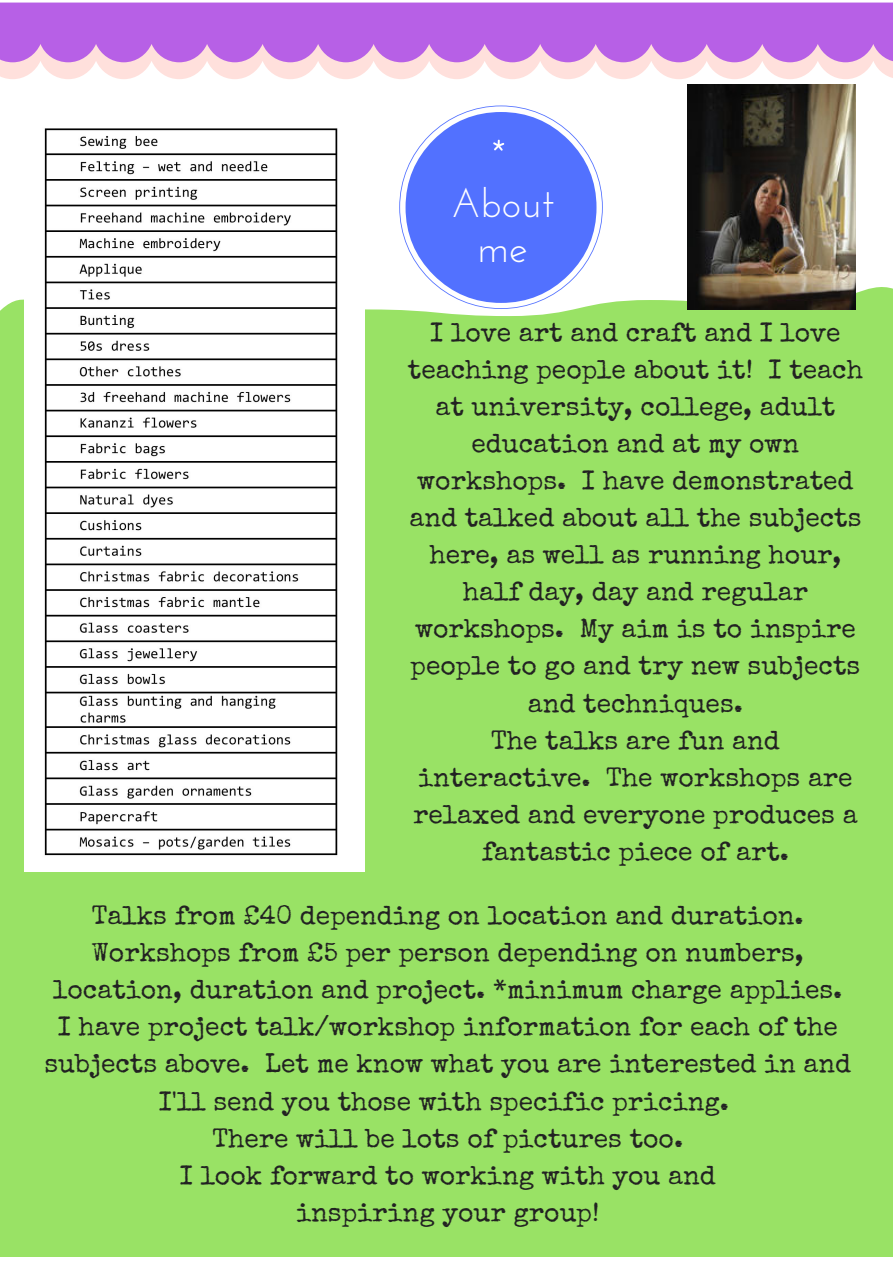
<style>
.page{position:relative;width:893px;height:1263px;background:#fff}
.page>*{position:absolute;margin:0;border:0;box-sizing:border-box;transform-origin:0 0}
.t1{font:53.7px "Sacramento";color:#fff}
.t2{font:41.4px "Josefin Sans";color:#fff}
.t3{font:40.05px "Josefin Sans";color:#fff}
.t4{font:26.4px/37px "Special Elite";color:#222;text-align:center}
</style>
<div class="page">
<svg style="left:0;top:279px;width:892px;height:69px;fill:#99e265"></svg>
<div style="left:0;top:1217px;width:892px;height:39px;background:#99e265"></div>
<div style="left:0;top:348px;width:892px;height:565px;background:#99e265"></div>
<div style="left:0;top:912px;width:892px;height:308px;background:#99e265"></div>
<svg style="left:0;top:62px;width:892px;height:17px;fill:#ffe0dc"></svg>
<svg style="left:0;top:3px;width:892px;height:59px;background:#bc6ae5"></svg>
<img style="left:25px;top:128px;width:339px;height:743px">
<img style="left:687px;top:84px;width:168px;height:225px">
<svg style="left:399px;top:105px;width:203px;height:204px"></svg>
<h1 class="t1" style="left:491px;top:127px;width:17px">*</h1>
<h3 class="t3" style="left:451px;top:187px;width:104px">About</h3>
<h2 class="t2" style="left:476px;top:231px;width:53px">me</h2>
<p class="t4" style="left:408px;top:317px;width:456px">I love art and craft and I love teaching people about it! I teach at university, college, adult education and at my own workshops. I have demonstrated and talked about all the subjects here, as well as running hour, half day, day and regular workshops. My aim is to inspire people to go and try new subjects and techniques.<br>The talks are fun and interactive. The workshops are relaxed and everyone produces a fantastic piece of art.</p>
<p class="t4" style="left:44px;top:900px;width:808px">Talks from £40 depending on location and duration.<br>Workshops from £5 per person depending on numbers, location, duration and project. *minimum charge applies.<br>I have project talk/workshop information for each of the subjects above. Let me know what you are interested in and I'll send you those with specific pricing.<br>There will be lots of pictures too.<br>I look forward to working with you and<br>inspiring your group!</p>
</div>
